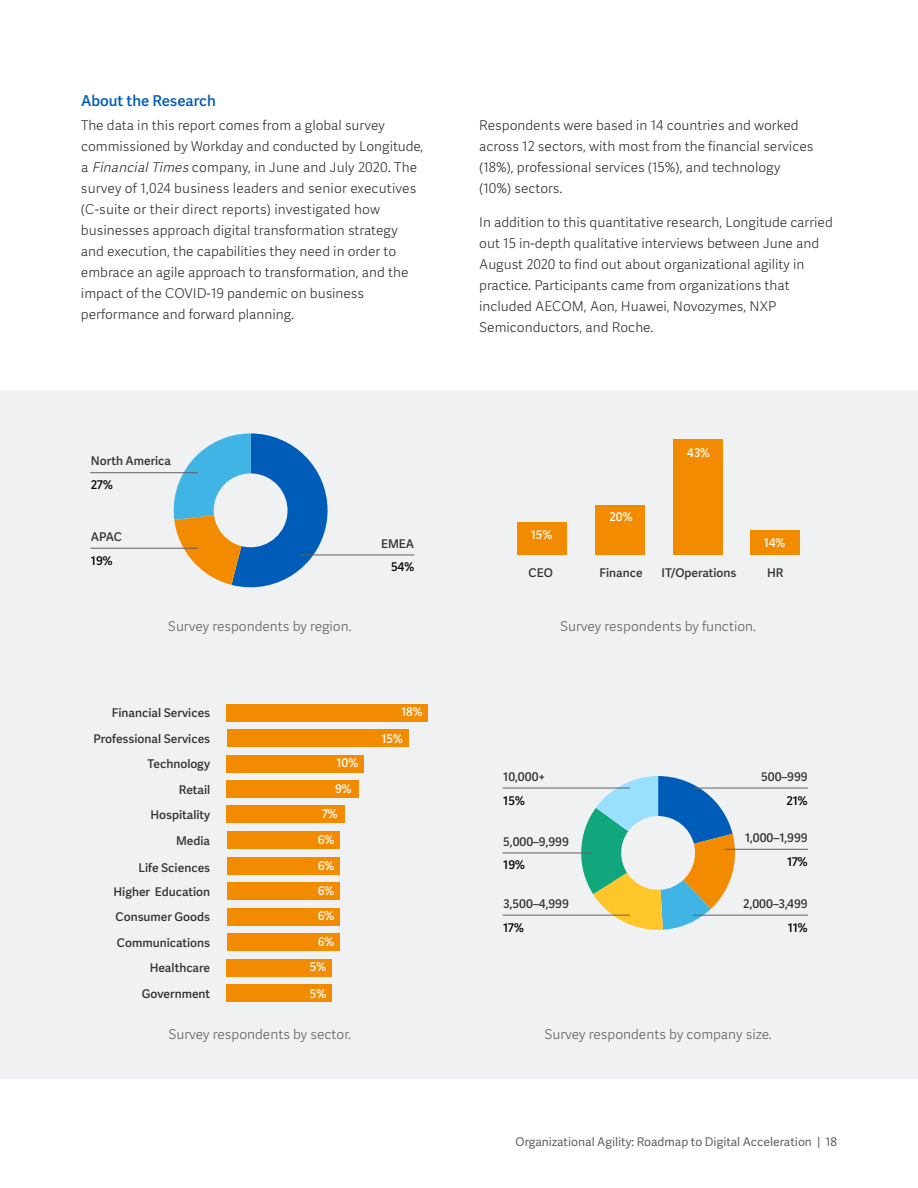
<style>
.page{position:relative;width:918px;height:1188px;background:#fff}
.page>*{position:absolute;margin:0;border:0;box-sizing:border-box;transform-origin:0 0}
.t1{font:500 15px "Workday Adelle Sans";color:#005cb9}
.t2{font:300 13.5px/21px "Workday Adelle Sans";color:#333}
.t3{font:300 13.5px "Workday Adelle Sans";color:#616161}
.t4{font:500 12px/25.5px "Workday Adelle Sans";color:#333;text-align:right}
.t5{font:12px "Workday Adelle Sans";color:#616161}
.t6{font:500 12px "Workday Adelle Sans";color:#fff}
.t7{font:500 12px "Workday Adelle Sans";color:#000}
.s1{font-style:italic}
</style>
<div class="page">
<div style="left:0;top:390px;width:918px;height:688px;background:#f0f1f2"></div>
<svg style="left:169px;top:433px;width:159px;height:154px"></svg>
<div style="left:517px;top:522px;width:49px;height:33px;background:#f38b00"></div>
<div style="left:595px;top:505px;width:50px;height:50px;background:#f38b00"></div>
<div style="left:674px;top:439px;width:49px;height:116px;background:#f38b00"></div>
<div style="left:750px;top:530px;width:50px;height:25px;background:#f38b00"></div>
<div style="left:227px;top:806px;width:118px;height:17px;background:#f38b00"></div>
<div style="left:227px;top:704px;width:201px;height:18px;background:#f38b00"></div>
<div style="left:227px;top:831px;width:113px;height:18px;background:#f38b00"></div>
<div style="left:227px;top:729px;width:182px;height:18px;background:#f38b00"></div>
<div style="left:227px;top:857px;width:113px;height:17px;background:#f38b00"></div>
<div style="left:227px;top:755px;width:137px;height:18px;background:#f38b00"></div>
<div style="left:227px;top:882px;width:113px;height:18px;background:#f38b00"></div>
<div style="left:227px;top:780px;width:132px;height:18px;background:#f38b00"></div>
<div style="left:227px;top:908px;width:113px;height:17px;background:#f38b00"></div>
<div style="left:227px;top:933px;width:113px;height:18px;background:#f38b00"></div>
<div style="left:227px;top:959px;width:105px;height:18px;background:#f38b00"></div>
<div style="left:227px;top:984px;width:105px;height:18px;background:#f38b00"></div>
<hr style="left:300px;top:555px;width:114px;height:1px;background:#616161">
<hr style="left:90px;top:472px;width:108px;height:1px;background:#616161">
<hr style="left:90px;top:548px;width:108px;height:1px;background:#616161">
<svg style="left:576px;top:776px;width:164px;height:154px"></svg>
<hr style="left:693px;top:788px;width:115px;height:1px;background:#616161">
<hr style="left:724px;top:849px;width:84px;height:1px;background:#616161">
<hr style="left:693px;top:915px;width:115px;height:1px;background:#616161">
<hr style="left:503px;top:788px;width:127px;height:1px;background:#616161">
<hr style="left:503px;top:853px;width:90px;height:1px;background:#616161">
<hr style="left:503px;top:915px;width:127px;height:1px;background:#616161">
<p class="t1" style="left:81px;top:92px;width:136px">About the Research</p>
<p class="t2" style="left:81px;top:115px;width:344px">The data in this report comes from a global survey commissioned by Workday and conducted by Longitude, a <span class="s1">FinancialTimes</span> company, in June and July 2020. The survey of 1,024 business leaders and senior executives (C-suite or their direct reports) investigated how businesses approach digital transformation strategy and execution, the capabilities they need in order to embrace an agile approach to transformation, and the impact of the COVID-19 pandemic on business performance and forward planning.</p>
<p class="t2" style="left:479px;top:115px;width:336px">Respondents were based in 14 countries and worked across 12 sectors, with most from the financial services (18%), professional services (15%), and technology (10%) sectors.</p>
<p class="t2" style="left:479px;top:213px;width:355px">In addition to this quantitative research, Longitude carried out 15 in-depth qualitative interviews between June and August 2020 to find out about organizational agility in practice. Participants came from organizations that included AECOM, Aon, Huawei, Novozymes, NXP Semiconductors, and Roche.</p>
<p class="t4" style="left:91px;top:449px;width:82px">North America</p>
<p class="t7" style="left:91px;top:478px;width:24px">27%</p>
<p class="t4" style="left:91px;top:524px;width:33px">APAC</p>
<p class="t7" style="left:91px;top:554px;width:23px">19%</p>
<p class="t3" style="left:168px;top:618px;width:185px">Survey respondents by region.</p>
<p class="t4" style="left:381px;top:531px;width:35px">EMEA</p>
<p class="t7" style="left:391px;top:560px;width:25px">54%</p>
<p class="t4" style="left:93px;top:701px;width:118px">Financial Services<br>Professional Services<br>Technology<br>Retail<br>Hospitality<br>Media</p>
<p class="t4" style="left:114px;top:856px;width:98px;line-height:24px">Life Sciences<br>Higher Education</p>
<p class="t4" style="left:115px;top:905px;width:96px">Consumer Goods<br>Communications<br>Healthcare<br>Government</p>
<p class="t6" style="left:336px;top:756px;width:23px">10%</p>
<p class="t6" style="left:335px;top:782px;width:18px">9%</p>
<p class="t6" style="left:322px;top:807px;width:17px">7%</p>
<p class="t6" style="left:318px;top:833px;width:18px">6%</p>
<p class="t6" style="left:318px;top:858px;width:18px">6%</p>
<p class="t6" style="left:318px;top:884px;width:18px">6%</p>
<p class="t6" style="left:318px;top:909px;width:18px">6%</p>
<p class="t6" style="left:318px;top:935px;width:18px">6%</p>
<p class="t6" style="left:310px;top:960px;width:18px">5%</p>
<p class="t6" style="left:310px;top:986px;width:18px">5%</p>
<p class="t3" style="left:168px;top:1027px;width:184px">Survey respondents by sector.</p>
<p class="t6" style="left:401px;top:705px;width:23px">18%</p>
<p class="t6" style="left:381px;top:732px;width:23px">15%</p>
<p class="t6" style="left:531px;top:528px;width:23px">15%</p>
<p class="t6" style="left:610px;top:510px;width:25px">20%</p>
<p class="t6" style="left:687px;top:446px;width:25px">43%</p>
<p class="t6" style="left:764px;top:535px;width:23px">14%</p>
<p class="t4" style="left:529px;top:561px;width:26px">CEO</p>
<p class="t4" style="left:599px;top:561px;width:45px">Finance</p>
<p class="t4" style="left:662px;top:561px;width:76px">IT/Operations</p>
<p class="t4" style="left:767px;top:561px;width:18px">HR</p>
<p class="t3" style="left:560px;top:618px;width:198px">Survey respondents by function.</p>
<p class="t4" style="left:503px;top:764px;width:44px">10,000+</p>
<p class="t7" style="left:503px;top:793px;width:23px">15%</p>
<p class="t4" style="left:503px;top:829px;width:67px">5,000–9,999</p>
<p class="t7" style="left:503px;top:858px;width:23px">19%</p>
<p class="t4" style="left:503px;top:891px;width:67px">3,500–4,999</p>
<p class="t7" style="left:503px;top:920px;width:22px">17%</p>
<p class="t4" style="left:761px;top:764px;width:48px">500–999</p>
<p class="t7" style="left:786px;top:793px;width:23px">21%</p>
<p class="t4" style="left:745px;top:825px;width:64px">1,000–1,999</p>
<p class="t7" style="left:787px;top:855px;width:22px">17%</p>
<p class="t4" style="left:743px;top:891px;width:66px">2,000–3,499</p>
<p class="t7" style="left:788px;top:920px;width:21px">11%</p>
<p class="t3" style="left:544px;top:1027px;width:229px">Survey respondents by company size.</p>
<p class="t5" style="left:516px;top:1135px;width:323px">Organizational Agility: Roadmap to Digital Acceleration | 18</p>
</div>
